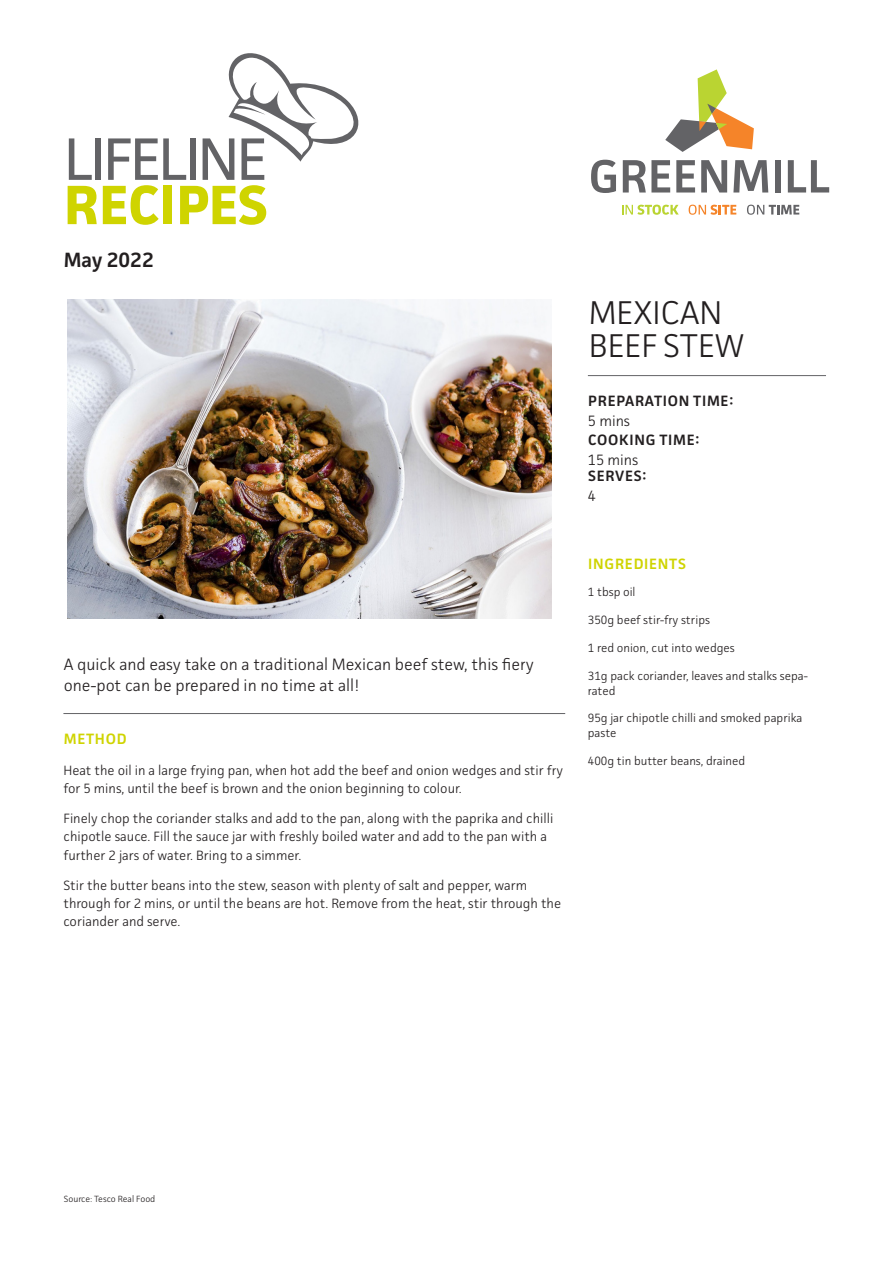
<style>
.page{position:relative;width:893px;height:1263px;background:#fff}
.page>*{position:absolute;margin:0;border:0;box-sizing:border-box;transform-origin:0 0}
.t1{font:60px "Facit";letter-spacing:-.05em;color:#636366}
.t2{font:700 55.5px "Facit";letter-spacing:-.005em;color:#cfd400}
.t3{font:300 33px/33px "Facit";color:#231f20}
.t4{font:600 20.7px "Facit";color:#231f20}
.t5{font:300 16.5px/21px "Facit";color:#231f20}
.t6{font:600 15px "Facit";letter-spacing:.05em;color:#231f20}
.t7{font:600 15px "Facit";letter-spacing:.05em;color:#cfd400}
.t8{font:300 15px "Facit";color:#231f20}
.t9{font:300 13.5px/18px "Facit";color:#231f20}
.t10{font:300 12px/15px "Facit";color:#231f20}
.t11{font:300 9px "Facit";letter-spacing:-.005em;color:#231f20}
</style>
<div class="page">
<svg style="left:591px;top:160px;width:25px;height:33px"></svg>
<svg style="left:623px;top:160px;width:47px;height:32px"></svg>
<svg style="left:676px;top:160px;width:19px;height:32px"></svg>
<svg style="left:701px;top:160px;width:26px;height:32px"></svg>
<svg style="left:733px;top:160px;width:35px;height:32px"></svg>
<div style="left:775px;top:160px;width:6px;height:32px;background:#636366"></div>
<svg style="left:788px;top:160px;width:41px;height:32px"></svg>
<svg style="left:622px;top:205px;width:57px;height:10px"></svg>
<svg style="left:689px;top:205px;width:47px;height:10px"></svg>
<svg style="left:747px;top:205px;width:52px;height:10px"></svg>
<svg style="left:665px;top:69px;width:89px;height:83px"></svg>
<hr style="left:63px;top:713px;width:502px;height:1px;background:#636366">
<hr style="left:588px;top:375px;width:238px;height:1px;background:#636366">
<svg style="left:228px;top:53px;width:131px;height:109px"></svg>
<img style="left:67px;top:299px;width:484px;height:319px">
<p class="t1" style="left:64px;top:122px;width:205px">LIFELINE</p>
<p class="t2" style="left:64px;top:170px;width:205px">RECIPES</p>
<p class="t4" style="left:64px;top:247px;width:91px">May 2022</p>
<p class="t5" style="left:64px;top:654px;width:471px">A quick and easy take on a traditional Mexican beef stew, this fiery one-pot can be prepared in no time at all!</p>
<p class="t7" style="left:64px;top:729px;width:64px">METHOD</p>
<p class="t9" style="left:63px;top:761px;width:501px">Heat the oil in a large frying pan, when hot add the beef and onion wedges and stir fry for 5 mins, until the beef is brown and the onion beginning to colour.</p>
<p class="t9" style="left:63px;top:809px;width:491px">Finely chop the coriander stalks and add to the pan, along with the paprika and chilli chipotle sauce. Fill the sauce jar with freshly boiled water and add to the pan with a further 2 jars of water. Bring to a simmer.</p>
<p class="t9" style="left:63px;top:876px;width:499px">Stir the butter beans into the stew, season with plenty of salt and pepper, warm through for 2 mins, or until the beans are hot. Remove from the heat, stir through the coriander and serve.</p>
<p class="t3" style="left:589px;top:296px;width:157px">MEXICAN<br>BEEF STEW</p>
<p class="t6" style="left:588px;top:392px;width:146px">PREPARATION TIME:</p>
<p class="t8" style="left:588px;top:411px;width:44px">5 mins</p>
<p class="t6" style="left:588px;top:431px;width:113px">COOKING TIME:</p>
<p class="t8" style="left:588px;top:450px;width:52px">15 mins</p>
<p class="t6" style="left:588px;top:467px;width:60px">SERVES:</p>
<p class="t8" style="left:588px;top:486px;width:10px">4</p>
<p class="t7" style="left:588px;top:554px;width:99px">INGREDIENTS</p>
<p class="t10" style="left:588px;top:584px;width:49px">1 tbsp oil</p>
<p class="t10" style="left:588px;top:612px;width:124px">350g beef stir-fry strips</p>
<p class="t10" style="left:588px;top:640px;width:148px">1 red onion, cut into wedges</p>
<p class="t10" style="left:588px;top:668px;width:222px">31g pack coriander, leaves and stalks sepa&shy;rated</p>
<p class="t10" style="left:588px;top:710px;width:216px">95g jar chipotle chilli and smoked paprika paste</p>
<p class="t10" style="left:588px;top:753px;width:159px">400g tin butter beans, drained</p>
<p class="t11" style="left:64px;top:1193px;width:93px">Source: Tesco Real Food</p>
</div>
